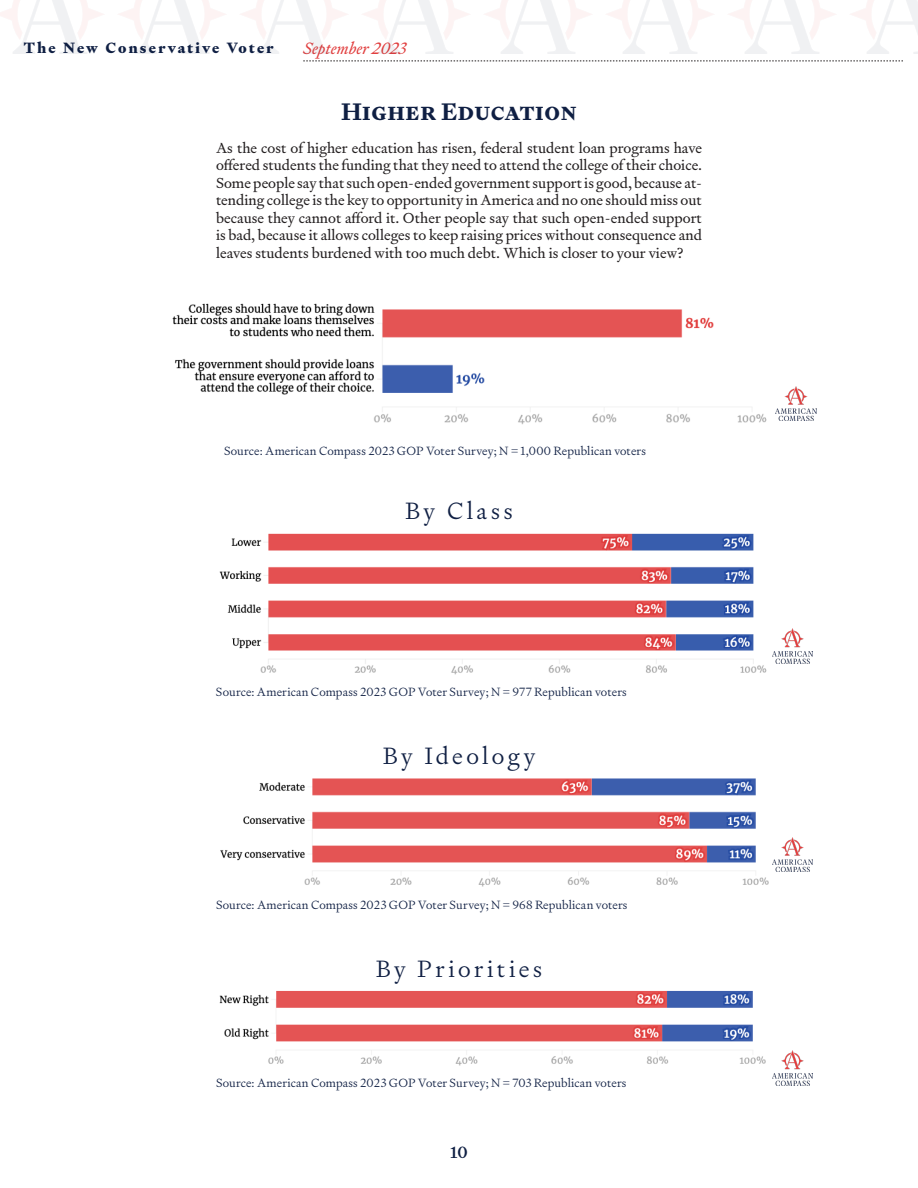
<style>
.page{position:relative;width:918px;height:1188px;background:#fff}
.page>*{position:absolute;margin:0;border:0;box-sizing:border-box;transform-origin:0 0}
.t1{font:700 24px "Signifier";color:#0f1f43}
.t2{font:300 23.7px "Signifier";letter-spacing:.14em;color:#0f1f43}
.t3{font:italic 16.5px "Signifier";color:#e13f3f}
.t4{font:500 16.5px "Signifier";color:#0f1f43}
.t5{font:900 15px "Signifier";letter-spacing:.15em;color:#0f1f43}
.t6{font:14.7px/17.5px "Signifier";color:#231f20;text-align:justify}
.t7{font:300 12px "Signifier";letter-spacing:.01em;color:#0f1f43}
</style>
<div class="page">
<svg style="left:303px;top:61px;width:600px;height:1px"></svg>
<img style="left:172px;top:303px;width:604px;height:122px">
<img style="left:776px;top:387px;width:41px;height:34px">
<img style="left:219px;top:533px;width:548px;height:142px">
<img style="left:772px;top:629px;width:41px;height:34px">
<img style="left:220px;top:778px;width:549px;height:109px">
<img style="left:772px;top:838px;width:41px;height:34px">
<img style="left:219px;top:990px;width:547px;height:76px">
<img style="left:772px;top:1051px;width:41px;height:34px">
<p class="t5" style="left:24px;top:38px;width:251px">The New Conservative Voter</p>
<p class="t3" style="left:303px;top:38px;width:104px">September 2023</p>
<p class="t1" style="left:341px;top:96px;width:237px">Higher Education</p>
<p class="t6" style="left:216px;top:139px;width:488px">As the cost of higher education has risen, federal student loan programs have offered students the funding that they need to attend the college of their choice.<br>Some people say that such open-ended government support is good, because at&shy;tending college is the key to opportunity in America and no one should miss out because they cannot afford it. Other people say that such open-ended support is bad, because it allows colleges to keep raising prices without consequence and leaves students burdened with too much debt. Which is closer to your view?</p>
<p class="t7" style="left:224px;top:443px;width:423px">Source: American Compass 2023 GOP Voter Survey; N = 1,000 Republican voters</p>
<p class="t2" style="left:405px;top:496px;width:109px">By Class</p>
<p class="t7" style="left:216px;top:684px;width:412px">Source: American Compass 2023 GOP Voter Survey; N = 977 Republican voters</p>
<p class="t2" style="left:383px;top:741px;width:154px">By Ideology</p>
<p class="t7" style="left:216px;top:898px;width:413px">Source: American Compass 2023 GOP Voter Survey; N = 968 Republican voters</p>
<p class="t2" style="left:376px;top:954px;width:168px">By Priorities</p>
<p class="t7" style="left:216px;top:1075px;width:412px">Source: American Compass 2023 GOP Voter Survey; N = 703 Republican voters</p>
<p class="t4" style="left:450px;top:1142px;width:19px">10</p>
</div>
